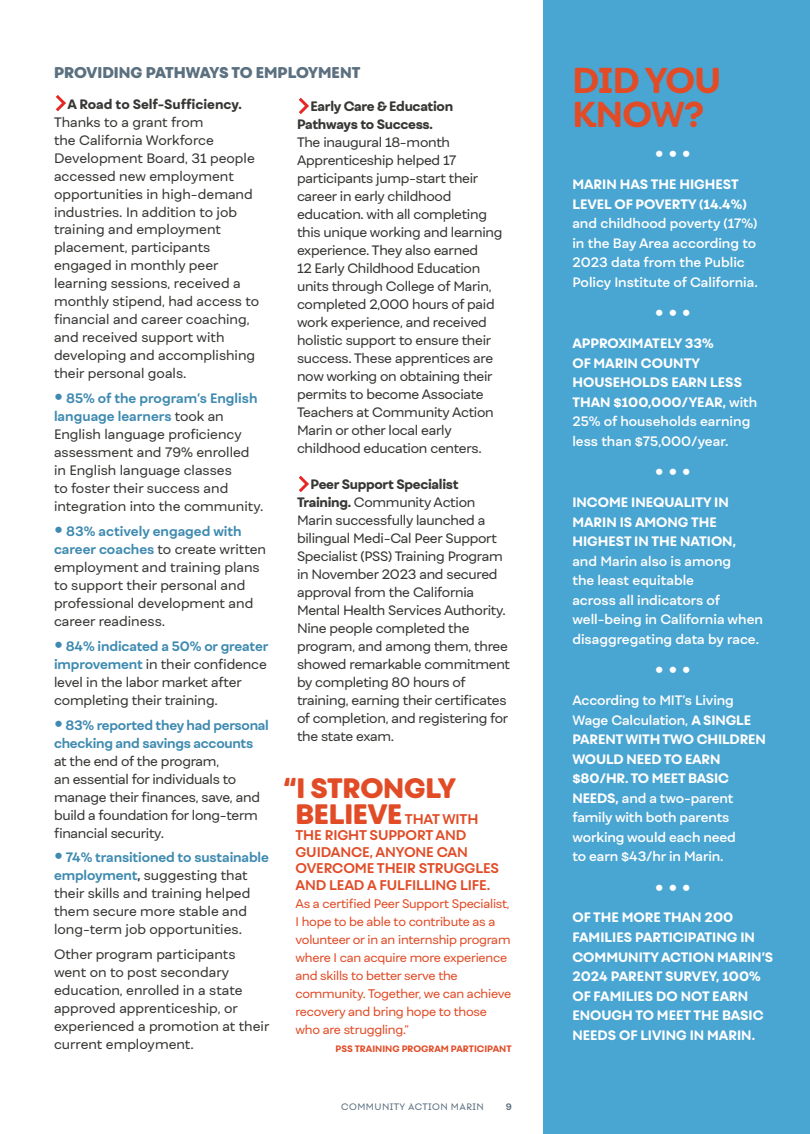
<style>
.page{position:relative;width:810px;height:1134px;background:#fff}
.page>*{position:absolute;margin:0;border:0;box-sizing:border-box;transform-origin:0 0}
.t1{font:800 34.5px/34.5px "Fibra One Alt";letter-spacing:-.02em;color:#e14c27}
.t2{font:800 27px "Fibra One";letter-spacing:-.01em;color:#e14c27}
.t3{font:700 21px "Fibra One";color:#fff}
.t4{font:800 15px "Fibra One";color:#5b7080}
.t5{font:700 13.5px/16.5px "Fibra One";letter-spacing:-.01em;color:#e14c27}
.t6{font:13.2px/18px "Fibra One";letter-spacing:-.02em;color:#373735}
.t7{font:13.2px/18px "Fibra One";color:#373735}
.t8{font:600 13.2px/19.5px "Fibra One";color:#fff}
.t9{font:800 13.2px/19.5px "Fibra One";color:#fff}
.t10{font:700 13.2px/18px "Fibra One";letter-spacing:-.02em;color:#3e8ab0}
.t11{font:800 13.2px/18px "Fibra One";letter-spacing:-.02em;color:#373735}
.t12{font:800 13.2px "Fibra One";color:#373735}
.t13{font:12px/18px "Fibra One";letter-spacing:-.02em;color:#e14c27}
.t14{font:800 9px "Fibra One";color:#e14c27}
.t15{font:9px "Fibra One Alt";letter-spacing:.05em;color:#5b7080}
.t16{font:700 9px "Fibra One Alt";color:#5b7080}
.s1{font-weight:700;font-size:21px;color:#3e8ab0}
.s2{font-weight:700;color:#3e8ab0}
.s3{font-size:21px}
.s4{font-weight:700}
.s5{font-weight:800}
.s6{font-weight:800;font-size:27px}
.s7{font-weight:600}
</style>
<div class="page">
<div style="left:543px;top:0;width:267px;height:1134px;background:#49a5d2"></div>
<svg style="left:56px;top:95px;width:10px;height:17px"></svg>
<svg style="left:299px;top:98px;width:10px;height:16px"></svg>
<svg style="left:299px;top:476px;width:10px;height:16px"></svg>
<p class="t4" style="left:54px;top:63px;width:308px">PROVIDING PATHWAYS TO EMPLOYMENT</p>
<p class="t12" style="left:68px;top:95px;width:176px">A Road to Self-Sufficiency.</p>
<p class="t7" style="left:54px;top:113px;width:207px">Thanks to a grant from<br>the California Workforce<br>Development Board, 31 people accessed new employment opportunities in high-demand industries. In addition to job training and employment placement, participants engaged in monthly peer learning sessions, received a monthly stipend, had access to financial and career coaching, and received support with developing and accomplishing their personal goals.</p>
<p class="t7" style="left:54px;top:389px;width:211px"><span class="s1">•</span> <span class="s2">85% of the program’s English language learners</span> took an<br>English language proficiency assessment and 79% enrolled in English language classes<br>to foster their success and integration into the community.</p>
<p class="t7" style="left:54px;top:522px;width:214px"><span class="s1">•</span> <span class="s2">83% actively engaged with career coaches</span> to create written employment and training plans to support their personal and professional development and career readiness.</p>
<p class="t6" style="left:54px;top:637px;width:216px"><span class="s1">•</span> <span class="s2">84% indicated a 50% or greater improvement</span> in their confidence level in the labor market after completing their training.</p>
<p class="t10" style="left:54px;top:716px;width:216px"><span class="s3">•</span> 83% reported they had personal checking and savings accounts</p>
<p class="t6" style="left:54px;top:752px;width:208px">at the end of the program,<br>an essential for individuals to manage their finances, save, and build a foundation for long-term financial security.</p>
<p class="t7" style="left:54px;top:848px;width:216px"><span class="s1">•</span> <span class="s2">74% transitioned to sustainable employment</span><span class="s4">,</span> suggesting that their skills and training helped them secure more stable and long-term job opportunities.</p>
<p class="t7" style="left:54px;top:945px;width:217px">Other program participants went on to post secondary education, enrolled in a state approved apprenticeship, or experienced a promotion at their current employment.</p>
<p class="t11" style="left:297px;top:97px;width:158px;text-indent:14px">Early Care &amp; Education<br>Pathways to Success.</p>
<p class="t6" style="left:297px;top:133px;width:207px">The inaugural 18-month<br>Apprenticeship helped 17 participants jump-start their career in early childhood education. with all completing this unique working and learning experience. They also earned<br>12 Early Childhood Education units through College of Marin, completed 2,000 hours of paid work experience, and received holistic support to ensure their success. These apprentices are now working on obtaining their permits to become Associate<br>Teachers at Community Action<br>Marin or other local early childhood education centers.</p>
<p class="t6" style="left:297px;top:475px;width:215px;text-indent:14px"><span class="s5">Peer Support Specialist<br>Training.</span> Community Action<br>Marin successfully launched a bilingual Medi-Cal Peer Support<br>Specialist (PSS) Training Program in November 2023 and secured approval from the California<br>Mental Health Services Authority.<br>Nine people completed the program, and among them, three showed remarkable commitment by completing 80 hours of training, earning their certificates of completion, and registering for the state exam.</p>
<h2 class="t2" style="left:284px;top:771px;width:174px">“I STRONGLY</h2>
<p class="t5" style="left:295px;top:810px;width:205px"><span class="s6">BELIEVE</span> THAT WITH<br>THE RIGHT SUPPORT AND<br>GUIDANCE, ANYONE CAN<br>OVERCOME THEIR STRUGGLES<br>AND LEAD A FULFILLING LIFE.</p>
<p class="t13" style="left:295px;top:894px;width:217px">As a certified Peer Support Specialist, I hope to be able to contribute as a volunteer or in an internship program where I can acquire more experience and skills to better serve the community. Together, we can achieve recovery and bring hope to those who are struggling.”</p>
<p class="t14" style="left:336px;top:1043px;width:178px">PSS TRAINING PROGRAM PARTICIPANT</p>
<p class="t15" style="left:341px;top:1101px;width:144px">COMMUNITY ACTION MARIN</p>
<p class="t16" style="left:506px;top:1101px;width:8px">9</p>
<h1 class="t1" style="left:572px;top:63px;width:150px">DID YOU<br>KNOW?</h1>
<h3 class="t3" style="left:655px;top:140px;width:38px">• • •</h3>
<p class="t9" style="left:572px;top:174px;width:176px">MARIN HAS THE HIGHEST<br>LEVEL OF POVERTY (14.4%)</p>
<p class="t8" style="left:572px;top:213px;width:187px">and childhood poverty (17%) in the Bay Area according to<br>2023 data from the Public<br>Policy Institute of California.</p>
<h3 class="t3" style="left:655px;top:299px;width:38px">• • •</h3>
<p class="t9" style="left:572px;top:333px;width:186px">APPROXIMATELY 33%<br>OF MARIN COUNTY<br>HOUSEHOLDS EARN LESS<br>THAN $100,000/YEAR, <span class="s7">with<br>25% of households earning less than $75,000/year.</span></p>
<h3 class="t3" style="left:655px;top:458px;width:38px">• • •</h3>
<p class="t9" style="left:572px;top:492px;width:165px">INCOME INEQUALITY IN<br>MARIN IS AMONG THE<br>HIGHEST IN THE NATION,</p>
<p class="t8" style="left:572px;top:551px;width:192px">and Marin also is among<br>the least equitable<br>across all indicators of well-being in California when disaggregating data by race.</p>
<h3 class="t3" style="left:655px;top:656px;width:38px">• • •</h3>
<p class="t8" style="left:572px;top:690px;width:195px">According to MIT’s Living<br>Wage Calculation, <span class="s5">A SINGLE<br>PARENT WITH TWO CHILDREN<br>WOULD NEED TO EARN $80/HR. TO MEET BASIC<br>NEEDS,</span> and a two-parent family with both parents working would each need<br>to earn $43/hr in Marin.</p>
<h3 class="t3" style="left:655px;top:873px;width:38px">• • •</h3>
<p class="t9" style="left:572px;top:908px;width:202px">OF THE MORE THAN 200<br>FAMILIES PARTICIPATING IN<br>COMMUNITY ACTION MARIN’S<br>2024 PARENT SURVEY, 100%<br>OF FAMILIES DO NOT EARN<br>ENOUGH TO MEET THE BASIC<br>NEEDS OF LIVING IN MARIN.</p>
</div>
